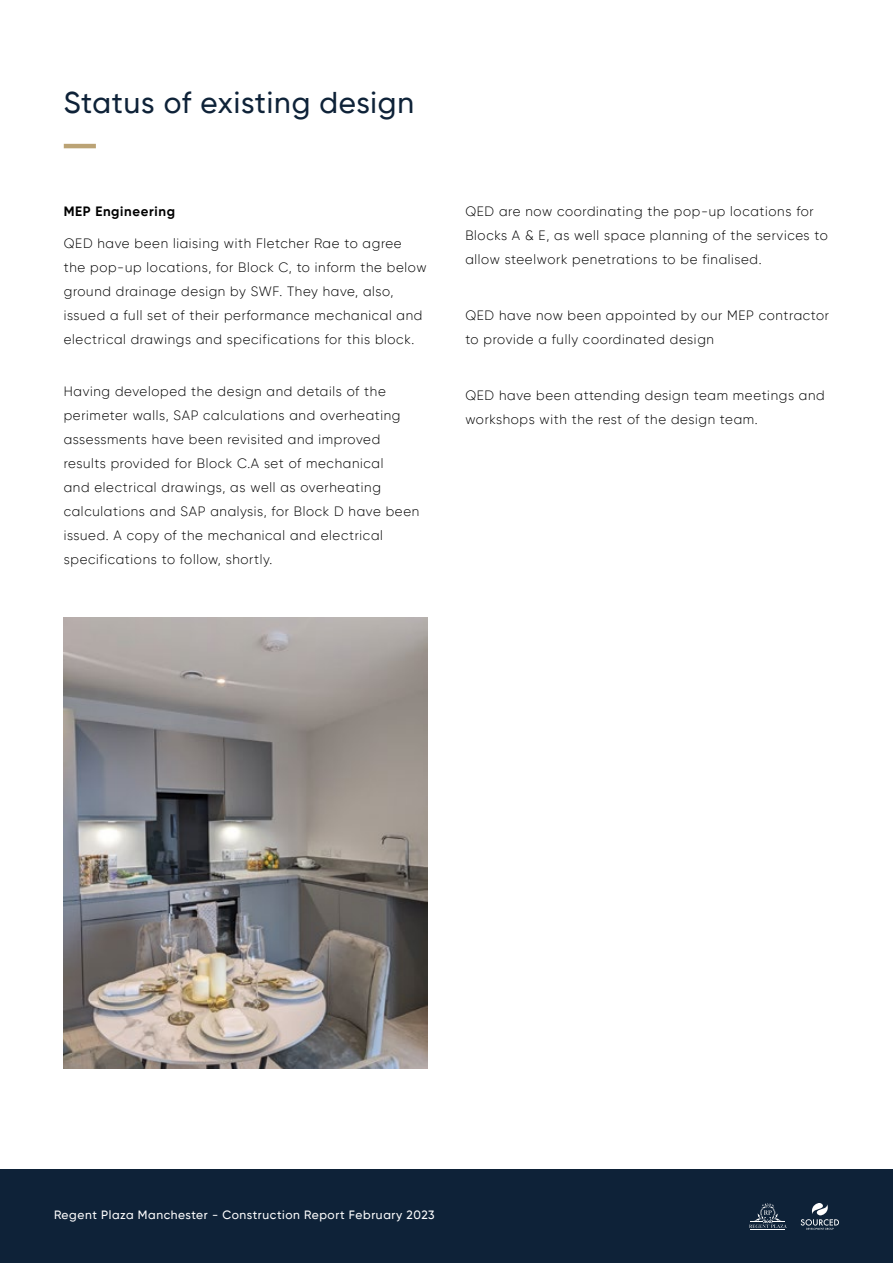
<style>
.page{position:relative;width:893px;height:1263px;background:#fff}
.page>*{position:absolute;margin:0;border:0;box-sizing:border-box;transform-origin:0 0}
.t1{font:500 30px "Gilroy";letter-spacing:.03em;color:#0e2238}
.t2{font:300 13.5px/24px "Gilroy";letter-spacing:.05em;color:#000}
.t3{font:700 13.5px "Gilroy";letter-spacing:.05em;color:#000}
.t4{font:500 12px "Gilroy";letter-spacing:.05em;color:#fff}
</style>
<div class="page">
<div style="left:0;top:1169px;width:893px;height:94px;background:#0e2238"></div>
<hr style="left:751px;top:1230px;width:34px;height:1px;background:#fff">
<hr style="left:751px;top:1229px;width:34px;height:1px;background:#fff">
<svg style="left:749px;top:1203px;width:38px;height:25px"></svg>
<svg style="left:801px;top:1203px;width:38px;height:27px"></svg>
<hr style="left:64px;top:144px;width:32px;height:4px;background:#bba375">
<img style="left:64px;top:618px;width:364px;height:451px">
<h1 class="t1" style="left:64px;top:84px;width:352px">Status of existing design</h1>
<p class="t3" style="left:64px;top:202px;width:113px">MEP Engineering</p>
<p class="t2" style="left:64px;top:231px;width:364px">QED have been liaising with Fletcher Rae to agree the pop-up locations, for Block C, to inform the below ground drainage design by SWF. They have, also, issued a full set of their performance mechanical and electrical drawings and specifications for this block.</p>
<p class="t2" style="left:64px;top:379px;width:357px">Having developed the design and details of the perimeter walls, SAP calculations and overheating assessments have been revisited and improved results provided for Block C.A set of mechanical<br>and electrical drawings, as well as overheating calculations and SAP analysis, for Block D have been issued. A copy of the mechanical and electrical specifications to follow, shortly.</p>
<p class="t2" style="left:465px;top:199px;width:364px">QED are now coordinating the pop-up locations for<br>Blocks A &amp; E, as well space planning of the services to allow steelwork penetrations to be finalised.</p>
<p class="t2" style="left:465px;top:303px;width:365px">QED have now been appointed by our MEP contractor to provide a fully coordinated design</p>
<p class="t2" style="left:465px;top:383px;width:361px">QED have been attending design team meetings and workshops with the rest of the design team.</p>
<p class="t4" style="left:54px;top:1207px;width:382px">Regent Plaza Manchester - Construction Report February 2023</p>
</div>
